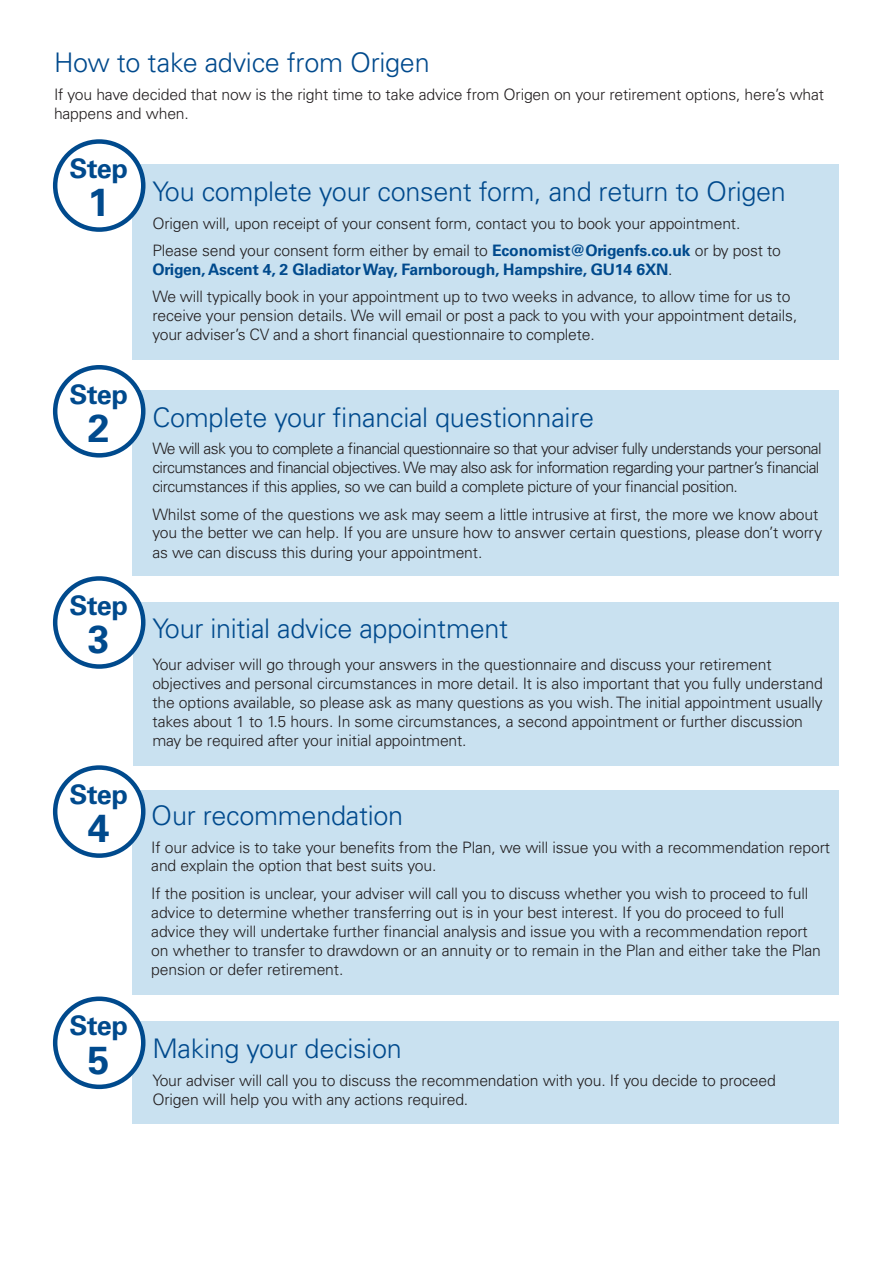
<style>
.page{position:relative;width:893px;height:1263px;background:#fff}
.page>*{position:absolute;margin:0;border:0;box-sizing:border-box;transform-origin:0 0}
.t1{font:700 39px "Univers LT Std";color:#004a8d}
.t2{font:300 27px "Univers LT Std";letter-spacing:-.01em;color:#004a8d}
.t3{font:700 27px "Univers LT Std";letter-spacing:-.01em;color:#004a8d}
.t4{font:300 15.75px/19.2px "Univers LT Std";letter-spacing:-.01em;color:#231f20}
.t5{font:300 15.75px/18.9px "Univers LT Std";letter-spacing:-.04em;color:#231f20}
.t6{font:700 15.75px/18.9px "Univers LT Std";letter-spacing:-.01em;color:#004a8d}
.s1{font-weight:300;color:#231f20}
</style>
<div class="page">
<div style="left:133px;top:165px;width:706px;height:195px;background:#c9e1f0"></div>
<div style="left:133px;top:390px;width:706px;height:186px;background:#c9e1f0"></div>
<div style="left:134px;top:602px;width:705px;height:163px;background:#c9e1f0"></div>
<div style="left:133px;top:1022px;width:706px;height:102px;background:#c9e1f0"></div>
<div style="left:133px;top:791px;width:706px;height:204px;background:#c9e1f0"></div>
<div style="left:55px;top:142px;width:88px;height:88px;background:#fff;border-radius:50%"></div>
<div style="left:53px;top:139px;width:92px;height:93px;border:4px solid #004a8d;border-radius:50%"></div>
<div style="left:55px;top:367px;width:88px;height:88px;background:#fff;border-radius:50%"></div>
<div style="left:53px;top:365px;width:92px;height:93px;border:4px solid #004a8d;border-radius:50%"></div>
<div style="left:55px;top:578px;width:88px;height:88px;background:#fff;border-radius:50%"></div>
<div style="left:53px;top:576px;width:92px;height:93px;border:4px solid #004a8d;border-radius:50%"></div>
<div style="left:55px;top:999px;width:88px;height:88px;background:#fff;border-radius:50%"></div>
<div style="left:53px;top:996px;width:92px;height:93px;border:4px solid #004a8d;border-radius:50%"></div>
<div style="left:55px;top:767px;width:88px;height:89px;background:#fff;border-radius:50%"></div>
<div style="left:53px;top:765px;width:92px;height:93px;border:4px solid #004a8d;border-radius:50%"></div>
<p class="t2" style="left:54px;top:47px;width:377px">How to take advice from Origen</p>
<p class="t4" style="left:54px;top:85px;width:772px">If you have decided that now is the right time to take advice from Origen on your retirement options, here’s what happens and when.</p>
<p class="t3" style="left:69px;top:153px;width:60px">Step</p>
<p class="t1" style="left:88px;top:180px;width:23px">1</p>
<p class="t2" style="left:152px;top:175px;width:635px">You complete your consent form, and return to Origen</p>
<p class="t4" style="left:152px;top:213px;width:590px">Origen will, upon receipt of your consent form, contact you to book your appointment.</p>
<p class="t6" style="left:152px;top:241px;width:630px"><span class="s1">Please send your consent form either by email to</span> Economist@Origenfs.co.uk <span class="s1">or by post to<br></span>Origen, Ascent 4, 2 Gladiator Way, Farnborough, Hampshire, GU14 6XN<span class="s1">.</span></p>
<p class="t4" style="left:152px;top:287px;width:646px">We will typically book in your appointment up to two weeks in advance, to allow time for us to receive your pension details. We will email or post a pack to you with your appointment details, your adviser’s CV and a short financial questionnaire to complete.</p>
<p class="t3" style="left:69px;top:378px;width:60px">Step</p>
<p class="t1" style="left:88px;top:405px;width:23px">2</p>
<p class="t3" style="left:69px;top:590px;width:60px">Step</p>
<p class="t1" style="left:88px;top:617px;width:23px">3</p>
<p class="t3" style="left:69px;top:779px;width:60px">Step</p>
<p class="t1" style="left:88px;top:806px;width:23px">4</p>
<p class="t3" style="left:69px;top:1010px;width:60px">Step</p>
<p class="t1" style="left:88px;top:1037px;width:23px">5</p>
<p class="t2" style="left:152px;top:401px;width:443px">Complete your financial questionnaire</p>
<p class="t5" style="left:152px;top:439px;width:671px">We will ask you to complete a financial questionnaire so that your adviser fully understands your personal circumstances and financial objectives. We may also ask for information regarding your partner’s financial circumstances if this applies, so we can build a complete picture of your financial position.</p>
<p class="t4" style="left:152px;top:504px;width:671px">Whilst some of the questions we ask may seem a little intrusive at first, the more we know about you the better we can help. If you are unsure how to answer certain questions, please don’t worry as we can discuss this during your appointment.</p>
<p class="t2" style="left:152px;top:612px;width:357px">Your initial advice appointment</p>
<p class="t4" style="left:152px;top:655px;width:672px">Your adviser will go through your answers in the questionnaire and discuss your retirement objectives and personal circumstances in more detail. It is also important that you fully understand the options available, so please ask as many questions as you wish. The initial appointment usually takes about 1 to 1.5 hours. In some circumstances, a second appointment or further discussion may be required after your initial appointment.</p>
<p class="t2" style="left:151px;top:799px;width:253px">Our recommendation</p>
<p class="t4" style="left:151px;top:837px;width:680px">If our advice is to take your benefits from the Plan, we will issue you with a recommendation report and explain the option that best suits you.</p>
<p class="t4" style="left:151px;top:884px;width:671px">If the position is unclear, your adviser will call you to discuss whether you wish to proceed to full advice to determine whether transferring out is in your best interest. If you do proceed to full advice they will undertake further financial analysis and issue you with a recommendation report on whether to transfer to drawdown or an annuity or to remain in the Plan and either take the Plan pension or defer retirement.</p>
<p class="t2" style="left:152px;top:1032px;width:251px">Making your decision</p>
<p class="t4" style="left:152px;top:1071px;width:625px">Your adviser will call you to discuss the recommendation with you. If you decide to proceed<br>Origen will help you with any actions required.</p>
</div>
